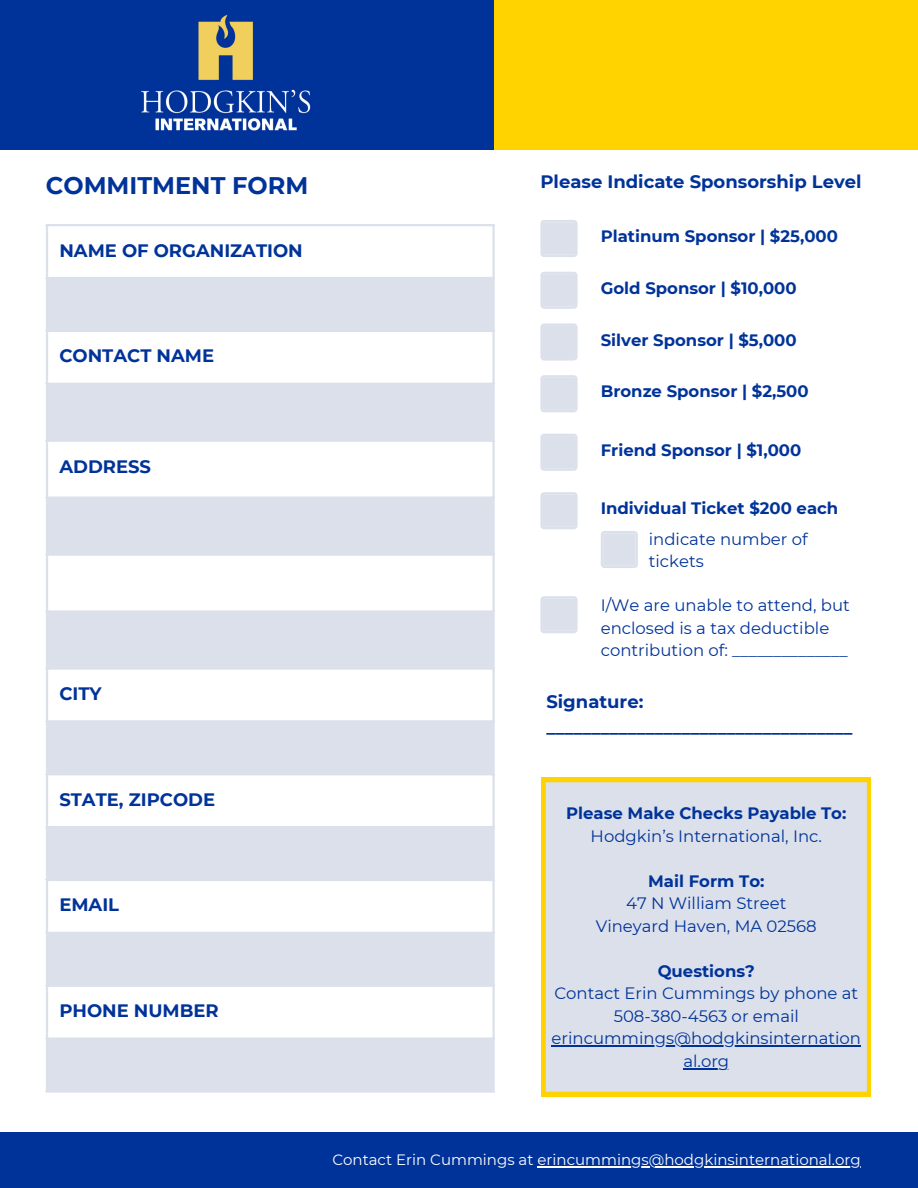
<style>
.page{position:relative;width:918px;height:1188px;background:#fff}
.page>*{position:absolute;margin:0;border:0;box-sizing:border-box;transform-origin:0 0}
.t1{font:700 24px "Montserrat";color:#039}
.t2{font:700 18px/24.8px "Montserrat";color:#039}
.t3{font:16.5px/22.5px "Montserrat";color:#039;text-align:center}
.t4{font:700 16.5px "Montserrat";color:#039}
.t5{font:15px "Montserrat";color:#fff}
</style>
<div class="page">
<div style="left:0;top:0;width:918px;height:149px;background:#039"></div>
<img style="left:141px;top:15px;width:170px;height:116px">
<div style="left:495px;top:0;width:423px;height:149px;background:#ffd300"></div>
<div style="left:541px;top:778px;width:330px;height:318px;background:#dbe0eb"></div>
<hr style="left:552px;top:1046px;width:309px;height:1px;background:#039">
<hr style="left:683px;top:1068px;width:46px;height:1px;background:#039">
<div style="left:0;top:1133px;width:918px;height:55px;background:#039"></div>
<svg style="left:540px;top:220px;width:38px;height:37px"></svg>
<svg style="left:540px;top:272px;width:38px;height:37px"></svg>
<svg style="left:540px;top:323px;width:38px;height:38px"></svg>
<svg style="left:540px;top:375px;width:38px;height:37px"></svg>
<svg style="left:540px;top:434px;width:38px;height:37px"></svg>
<svg style="left:540px;top:492px;width:38px;height:37px"></svg>
<svg style="left:601px;top:531px;width:37px;height:37px"></svg>
<svg style="left:540px;top:596px;width:38px;height:37px"></svg>
<svg style="left:48px;top:279px;width:444px;height:811px;fill:#dbe0eb"></svg>
<div style="left:47px;top:554px;width:447px;height:58px;background:#fff"></div>
<hr style="left:46px;top:226px;width:2px;height:864px;background:#dbe0eb">
<hr style="left:492px;top:226px;width:3px;height:864px;background:#dbe0eb">
<hr style="left:46px;top:224px;width:449px;height:2px;background:#dbe0eb">
<hr style="left:46px;top:277px;width:449px;height:2px;background:#dbe0eb">
<hr style="left:46px;top:330px;width:449px;height:2px;background:#dbe0eb">
<hr style="left:46px;top:383px;width:449px;height:2px;background:#dbe0eb">
<hr style="left:46px;top:440px;width:449px;height:2px;background:#dbe0eb">
<hr style="left:46px;top:497px;width:449px;height:2px;background:#dbe0eb">
<hr style="left:46px;top:553px;width:449px;height:3px;background:#dbe0eb">
<hr style="left:46px;top:610px;width:449px;height:3px;background:#dbe0eb">
<hr style="left:46px;top:667px;width:449px;height:3px;background:#dbe0eb">
<hr style="left:46px;top:720px;width:449px;height:2px;background:#dbe0eb">
<hr style="left:46px;top:773px;width:449px;height:2px;background:#dbe0eb">
<hr style="left:46px;top:826px;width:449px;height:2px;background:#dbe0eb">
<hr style="left:46px;top:879px;width:449px;height:2px;background:#dbe0eb">
<hr style="left:46px;top:932px;width:449px;height:2px;background:#dbe0eb">
<hr style="left:46px;top:985px;width:449px;height:2px;background:#dbe0eb">
<hr style="left:46px;top:1037px;width:449px;height:3px;background:#dbe0eb">
<hr style="left:46px;top:1090px;width:449px;height:3px;background:#dbe0eb">
<hr style="left:538px;top:1167px;width:323px;height:1px;background:#fff">
<h1 class="t1" style="left:46px;top:171px;width:264px">COMMITMENT FORM</h1>
<p class="t2" style="left:59px;top:238px;width:245px">NAME OF ORGANIZATION</p>
<p class="t2" style="left:59px;top:344px;width:156px">CONTACT NAME</p>
<p class="t2" style="left:59px;top:455px;width:93px">ADDRESS</p>
<p class="t2" style="left:59px;top:681px;width:44px">CITY</p>
<p class="t2" style="left:59px;top:787px;width:157px">STATE, ZIPCODE</p>
<p class="t2" style="left:59px;top:893px;width:61px">EMAIL</p>
<p class="t2" style="left:59px;top:998px;width:161px">PHONE NUMBER</p>
<p class="t2" style="left:540px;top:169px;width:323px">Please Indicate Sponsorship Level</p>
<p class="t4" style="left:601px;top:226px;width:239px">Platinum Sponsor | $25,000</p>
<p class="t4" style="left:601px;top:278px;width:197px">Gold Sponsor | $10,000</p>
<p class="t4" style="left:601px;top:330px;width:197px">Silver Sponsor | $5,000</p>
<p class="t4" style="left:601px;top:382px;width:209px">Bronze Sponsor | $2,500</p>
<p class="t4" style="left:601px;top:440px;width:202px">Friend Sponsor | $1,000</p>
<p class="t4" style="left:601px;top:498px;width:239px">Individual Ticket $200 each</p>
<p class="t3" style="left:649px;top:527px;width:160px;text-align:left">indicate number of tickets</p>
<p class="t3" style="left:601px;top:594px;width:251px;text-align:left">I/We are unable to attend, but enclosed is a tax deductible contribution of: ______________</p>
<p class="t2" style="left:546px;top:689px;width:308px">Signature: __________________________________</p>
<p class="t4" style="left:566px;top:803px;width:282px">Please Make Checks Payable To:</p>
<p class="t3" style="left:591px;top:825px;width:233px">Hodgkin’s International, Inc.</p>
<p class="t4" style="left:648px;top:871px;width:118px">Mail Form To:</p>
<p class="t3" style="left:596px;top:892px;width:222px">47 N William Street<br>Vineyard Haven, MA 02568</p>
<p class="t4" style="left:658px;top:961px;width:99px">Questions?</p>
<p class="t3" style="left:552px;top:982px;width:311px">Contact Erin Cummings by phone at<br>508-380-4563 or email erincummings@hodgkinsinternation al.org</p>
<p class="t5" style="left:332px;top:1151px;width:530px">Contact Erin Cummings at erincummings@hodgkinsinternational.org</p>
</div>
